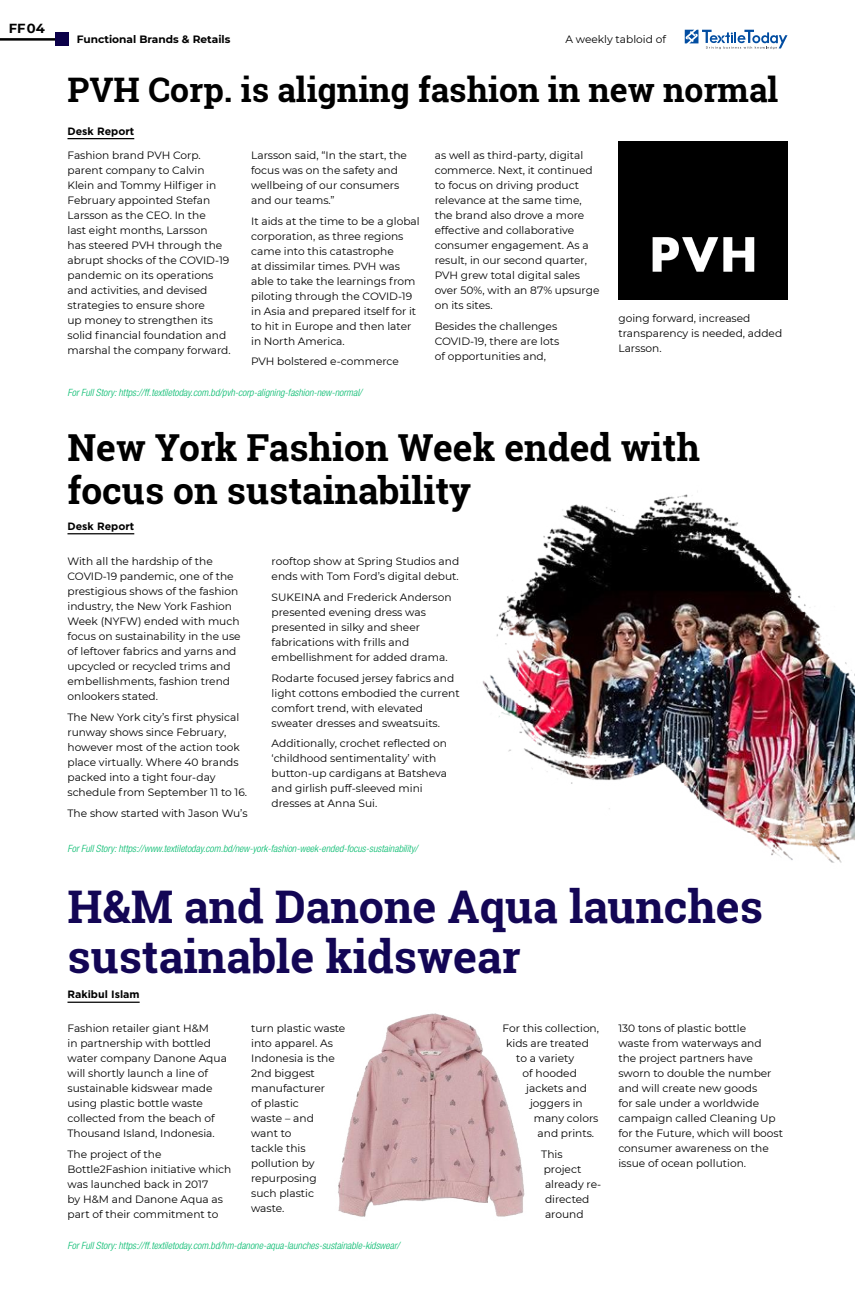
<style>
.page{position:relative;width:855px;height:1305px;background:#fff}
.page>*{position:absolute;margin:0;border:0;box-sizing:border-box;transform-origin:0 0}
.t1{font:700 45px/50px "Roboto Slab";color:#130655}
.t2{font:700 37.25px/43.4px "Roboto Slab";color:#000}
.t3{font:700 33.75px "Roboto Slab";color:#000}
.t4{font:700 13.12px "Montserrat";color:#000}
.t5{font:10.62px/15px "Montserrat";color:#000}
.t6{font:700 10.62px "Gotham";color:#000}
.t7{font:700 10.62px "Montserrat";color:#000}
.t8{font:italic 300 condensed 10px "Helvetica Neue LT Pro";color:#00ba6c}
</style>
<div class="page">
<hr style="left:0;top:38px;width:65px;height:3px;background:#000">
<div style="left:55px;top:32px;width:14px;height:14px;background:#0b0049"></div>
<svg style="left:685px;top:30px;width:103px;height:19px"></svg>
<hr style="left:68px;top:138px;width:66px;height:1px;background:#000">
<hr style="left:68px;top:1002px;width:72px;height:1px;background:#000">
<img style="left:619px;top:142px;width:169px;height:158px">
<hr style="left:68px;top:533px;width:66px;height:1px;background:#000">
<img style="left:482px;top:494px;width:373px;height:369px">
<img style="left:338px;top:1013px;width:187px;height:204px">
<p class="t4" style="left:9px;top:19px;width:38px">FF 04</p>
<p class="t7" style="left:77px;top:32px;width:155px">Functional Brands &amp; Retails</p>
<p class="t5" style="left:565px;top:32px;width:102px">A weekly tabloid of</p>
<h3 class="t3" style="left:68px;top:66px;width:712px">PVH Corp. is aligning fashion in new normal</h3>
<p class="t6" style="left:68px;top:124px;width:68px">Desk Report</p>
<p class="t5" style="left:68px;top:147px;width:165px">Fashion brand PVH Corp. parent company to Calvin<br>Klein and Tommy Hilfiger in<br>February appointed Stefan<br>Larsson as the CEO. In the<br>last eight months, Larsson<br>has steered PVH through the abrupt shocks of the COVID-19 pandemic on its operations and activities, and devised strategies to ensure shore<br>up money to strengthen its solid financial foundation and marshal the company forward.</p>
<p class="t5" style="left:251px;top:147px;width:157px">Larsson said, “In the start, the focus was on the safety and wellbeing of our consumers and our teams.”</p>
<p class="t5" style="left:251px;top:213px;width:170px">It aids at the time to be a global corporation, as three regions came into this catastrophe<br>at dissimilar times. PVH was able to take the learnings from piloting through the COVID-19 in Asia and prepared itself for it to hit in Europe and then later in North America.</p>
<p class="t5" style="left:251px;top:354px;width:149px">PVH bolstered e-commerce</p>
<p class="t8" style="left:68px;top:387px;width:296px">For Full Story: https://ff.textiletoday.com.bd/pvh-corp-aligning-fashion-new-normal/</p>
<p class="t5" style="left:435px;top:147px;width:166px">as well as third-party, digital commerce. Next, it continued to focus on driving product relevance at the same time, the brand also drove a more effective and collaborative consumer engagement. As a result, in our second quarter,<br>PVH grew total digital sales over 50%, with an 87% upsurge on its sites.</p>
<p class="t5" style="left:435px;top:318px;width:126px">Besides the challenges<br>COVID-19, there are lots of opportunities and,</p>
<p class="t5" style="left:618px;top:310px;width:165px">going forward, increased transparency is needed, added<br>Larsson.</p>
<h2 class="t2" style="left:68px;top:425px;width:634px">New York Fashion Week ended with focus on sustainability</h2>
<p class="t6" style="left:68px;top:519px;width:68px">Desk Report</p>
<p class="t5" style="left:68px;top:554px;width:175px">With all the hardship of the<br>COVID-19 pandemic, one of the prestigious shows of the fashion industry, the New York Fashion<br>Week (NYFW) ended with much focus on sustainability in the use of leftover fabrics and yarns and upcycled or recycled trims and embellishments, fashion trend onlookers stated.</p>
<p class="t5" style="left:68px;top:709px;width:181px">The New York city’s first physical runway shows since February, however most of the action took place virtually. Where 40 brands packed into a tight four-day schedule from September 11 to 16.</p>
<p class="t5" style="left:68px;top:805px;width:182px">The show started with Jason Wu’s</p>
<p class="t5" style="left:272px;top:554px;width:189px">rooftop show at Spring Studios and ends with Tom Ford’s digital debut.</p>
<p class="t5" style="left:272px;top:589px;width:181px">SUKEINA and Frederick Anderson presented evening dress was presented in silky and sheer fabrications with frills and embellishment for added drama.</p>
<p class="t5" style="left:272px;top:670px;width:190px">Rodarte focused jersey fabrics and light cottons embodied the current comfort trend, with elevated sweater dresses and sweatsuits.</p>
<p class="t5" style="left:272px;top:736px;width:177px">Additionally, crochet reflected on ‘childhood sentimentality’ with button-up cardigans at Batsheva and girlish puff-sleeved mini dresses at Anna Sui.</p>
<p class="t8" style="left:68px;top:842px;width:352px">For Full Story: https://www.textiletoday.com.bd/new-york-fashion-week-ended-focus-sustainability/</p>
<h1 class="t1" style="left:68px;top:881px;width:697px">H&amp;M and Danone Aqua launches sustainable kidswear</h1>
<p class="t6" style="left:68px;top:988px;width:74px">Rakibul Islam</p>
<p class="t5" style="left:68px;top:1020px;width:161px">Fashion retailer giant H&amp;M<br>in partnership with bottled water company Danone Aqua will shortly launch a line of sustainable kidswear made using plastic bottle waste collected from the beach of<br>Thousand Island, Indonesia.</p>
<p class="t5" style="left:68px;top:1146px;width:165px">The project of the<br>Bottle2Fashion initiative which was launched back in 2017<br>by H&amp;M and Danone Aqua as part of their commitment to</p>
<p class="t5" style="left:251px;top:1020px;width:96px">turn plastic waste into apparel. As<br>Indonesia is the<br>2nd biggest manufacturer<br>of plastic<br>waste – and<br>want to<br>tackle this pollution by repurposing<br>such plastic waste.</p>
<p class="t5" style="left:503px;top:1020px;width:98px">For this collection,</p>
<p class="t5" style="left:506px;top:1035px;width:84px">kids are treated</p>
<p class="t5" style="left:516px;top:1050px;width:59px">to a variety</p>
<p class="t5" style="left:523px;top:1065px;width:56px">of hooded</p>
<p class="t5" style="left:526px;top:1080px;width:62px">jackets and</p>
<p class="t5" style="left:530px;top:1095px;width:54px">joggers in</p>
<p class="t5" style="left:534px;top:1110px;width:66px">many colors</p>
<p class="t5" style="left:538px;top:1125px;width:58px">and prints.</p>
<p class="t5" style="left:541px;top:1146px;width:61px">This project already re&shy;directed around</p>
<p class="t8" style="left:68px;top:1239px;width:334px">For Full Story: https://ff.textiletoday.com.bd/hm-danone-aqua-launches-sustainable-kidswear/</p>
<p class="t5" style="left:618px;top:1020px;width:166px">130 tons of plastic bottle<br>waste from waterways and<br>the project partners have sworn to double the number and will create new goods<br>for sale under a worldwide campaign called Cleaning Up for the Future, which will boost consumer awareness on the issue of ocean pollution.</p>
</div>
